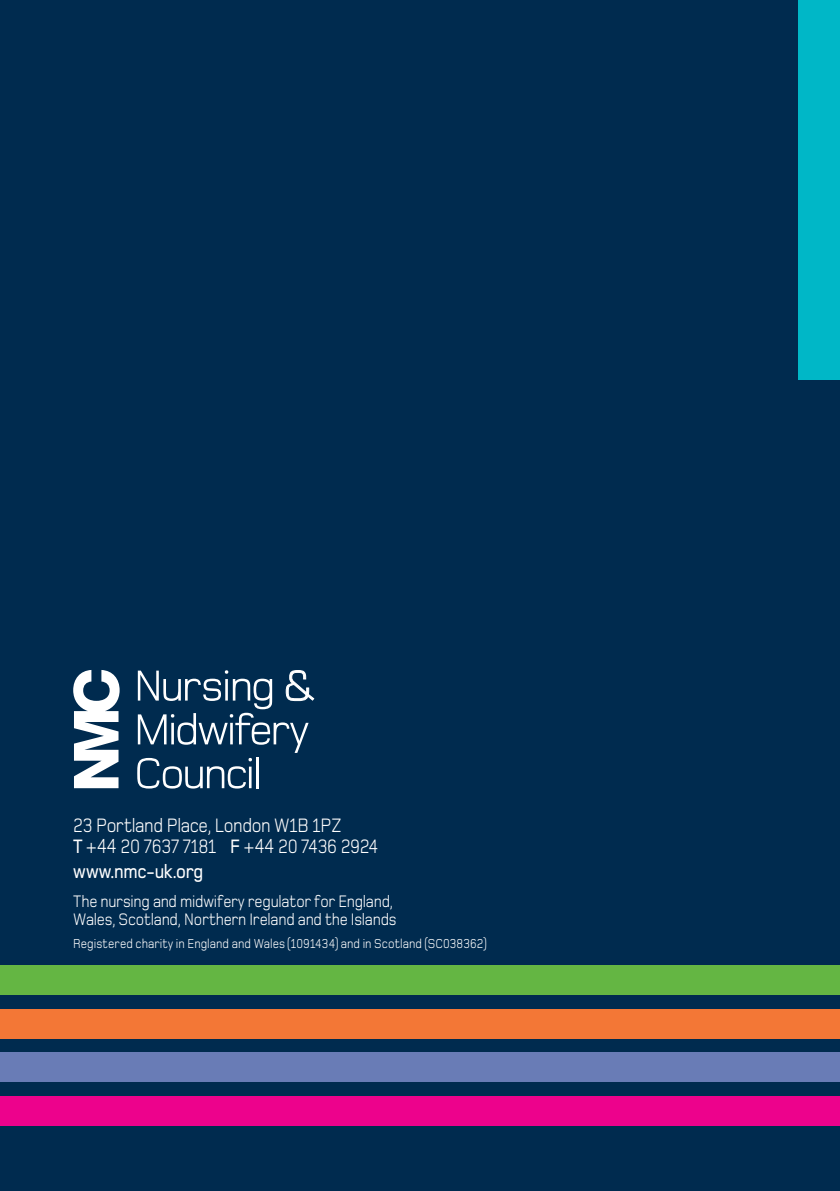
<style>
.page{position:relative;width:840px;height:1191px;background:#fff}
.page>*{position:absolute;margin:0;border:0;box-sizing:border-box;transform-origin:0 0}
.t1{font:20.2px/21px "Foundry Monoline";letter-spacing:-.02em;color:#fff;scale:.88 1}
.t2{font:500 20.2px "Foundry Monoline";letter-spacing:-.02em;color:#fff;scale:.88 1}
.t3{font:17.2px/18.2px "Foundry Monoline";letter-spacing:-.015em;color:#fff;scale:.88 1}
.t4{font:13.4px "Foundry Monoline";letter-spacing:.005em;color:#fff;scale:.88 1}
.s1{font-weight:500}
.s2{font-size:21px}
</style>
<div class="page">
<div style="left:0;top:0;width:839px;height:1191px;background:#002b4f"></div>
<div style="left:798px;top:0;width:41px;height:380px;background:#00b7c7"></div>
<svg style="left:73px;top:670px;width:46px;height:118px"></svg>
<svg style="left:137px;top:670px;width:177px;height:118px"></svg>
<hr style="left:256px;top:757px;width:2px;height:31px;background:#fff">
<div style="left:0;top:1009px;width:839px;height:29px;background:#f37736"></div>
<div style="left:0;top:1052px;width:839px;height:30px;background:#697cb6"></div>
<div style="left:0;top:965px;width:839px;height:29px;background:#64b643"></div>
<div style="left:0;top:1096px;width:839px;height:29px;background:#ed028c"></div>
<p class="t1" style="left:73px;top:815px;width:348px">23 Portland Place, London W1B 1PZ<br><span class="s1">T</span> <span class="s2">+44</span> 20 7637 7181 <span class="s1">F</span> <span class="s2">+44</span> 20 7436 2924</p>
<p class="t2" style="left:73px;top:860px;width:149px">www.nmc-uk.org</p>
<p class="t3" style="left:73px;top:892px;width:369px">The nursing and midwifery regulator for England,<br>Wales, Scotland, Northern Ireland and the Islands</p>
<p class="t4" style="left:73px;top:936px;width:471px">Registered charity in England and Wales (1091434) and in Scotland (SC038362)</p>
</div>
